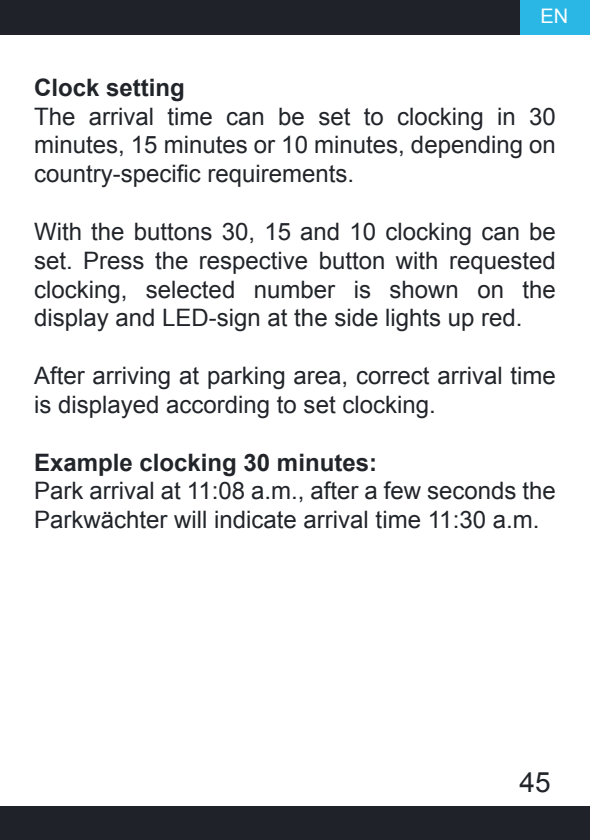
<style>
.page{position:relative;width:590px;height:840px;background:#fff}
.page>*{position:absolute;margin:0;border:0;box-sizing:border-box;transform-origin:0 0}
.t1{font:28px "Arial";color:#21252a}
.t2{font:24px/28.8px "Arial";color:#21252a;text-align:justify}
.t3{font:700 24px "Arial";color:#21252a}
.t4{font:20px "Arial";color:#fff}
</style>
<div class="page">
<div style="left:0;top:0;width:590px;height:34px;background:#1f2329"></div>
<div style="left:520px;top:0;width:70px;height:34px;background:#2ab7e6"></div>
<div style="left:0;top:806px;width:590px;height:33px;background:#1f2329"></div>
<p class="t4" style="left:540px;top:3px;width:29px">EN</p>
<p class="t3" style="left:34px;top:71px;width:152px">Clock setting</p>
<p class="t2" style="left:34px;top:102px;width:523px">The arrival time can be set to clocking in 30 minutes, 15 minutes or 10 minutes, depending on country-specific requirements.</p>
<p class="t2" style="left:34px;top:217px;width:523px">With the buttons 30, 15 and 10 clocking can be set. Press the respective button with requested clocking, selected number is shown on the display and LED-sign at the side lights up red.</p>
<p class="t2" style="left:34px;top:361px;width:523px">After arriving at parking area, correct arrival time is displayed according to set clocking.</p>
<p class="t3" style="left:34px;top:446px;width:344px">Example clocking 30 minutes:</p>
<p class="t2" style="left:34px;top:476px;width:523px">Park arrival at 11:08 a.m., after a few seconds the<br>Parkwächter will indicate arrival time 11:30 a.m.</p>
<p class="t1" style="left:519px;top:763px;width:33px">45</p>
</div>
